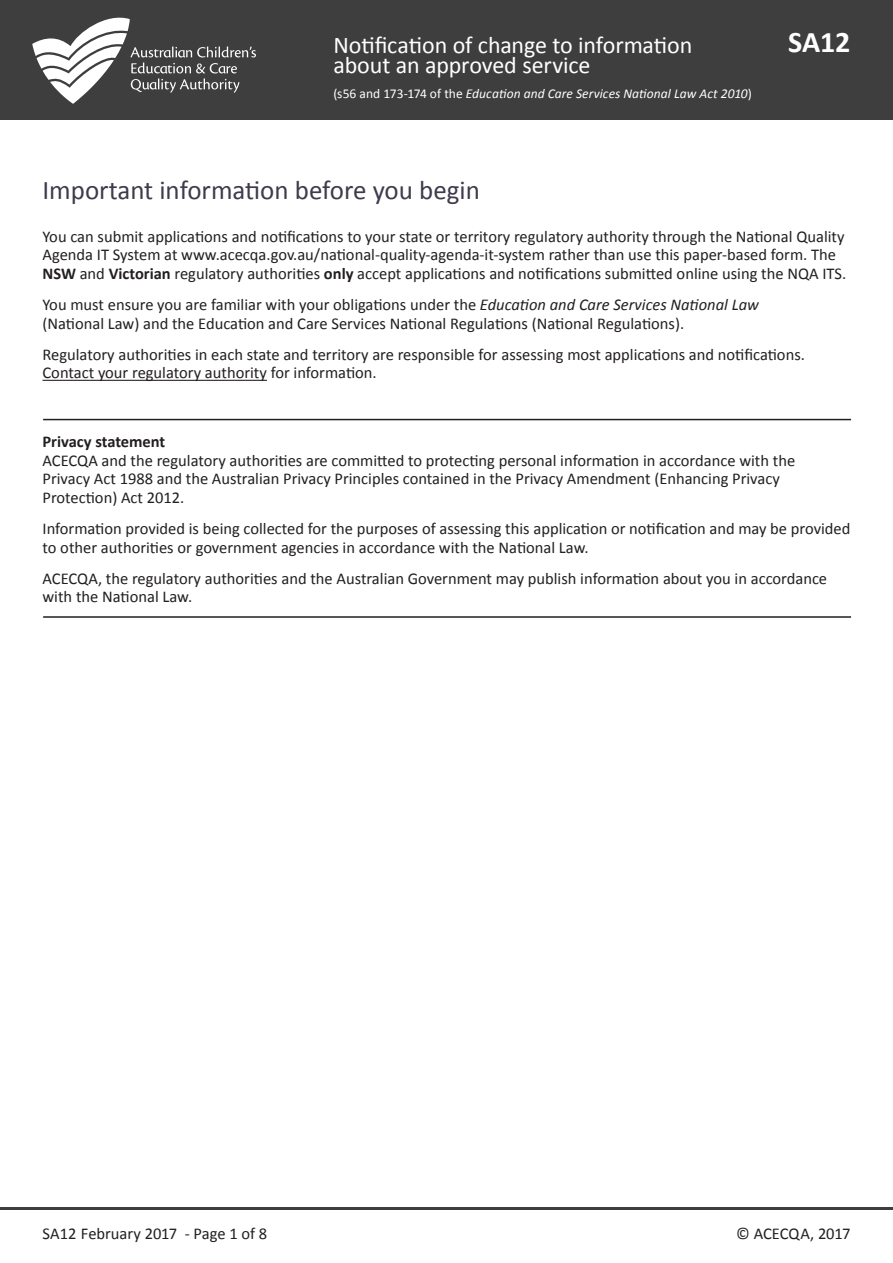
<style>
.page{position:relative;width:893px;height:1263px;background:#fff}
.page>*{position:absolute;margin:0;border:0;box-sizing:border-box;transform-origin:0 0}
.t1{font:700 30px "Calibri";color:#fff}
.Paragraph_Style6_-_L{font:27px "Calibri";color:#403a4c}
.t2{font:24px/19.5px "Calibri";letter-spacing:-.005em;color:#fff}
.Paragraph_Style7_-_L{font:16.5px/18.8px "Calibri";color:#231f20}
.Paragraph_Style2_-_L{font:700 16.5px "Calibri";color:#231f20}
.t3{font:italic 13.5px "Calibri";letter-spacing:.005em;color:#fff}
.s1{font-style:normal}
.s2{font-weight:700}
.s3{font-style:italic}
</style>
<div class="page">
<hr style="left:0;top:1207px;width:893px;height:2px;background:#3e3e3f">
<div style="left:0;top:0;width:893px;height:119px;background:#3e3e3f"></div>
<svg style="left:32px;top:17px;width:224px;height:87px"></svg>
<hr style="left:43px;top:380px;width:224px;height:1px;background:#231f20">
<hr style="left:43px;top:419px;width:808px;height:1px;background:#231f20">
<hr style="left:43px;top:616px;width:808px;height:2px;background:#231f20">
<h3 class="t2" style="left:333px;top:36px;width:360px">Notification of change to information about an approved service</h3>
<p class="t3" style="left:333px;top:84px;width:420px"><span class="s1">(s56 and 173-174 of the</span> Education and Care Services National Law Act 2010<span class="s1">)</span></p>
<h1 class="t1" style="left:788px;top:23px;width:64px">SA12</h1>
<p class="Paragraph_Style6_-_L" style="left:43px;top:173px;width:439px">Important information before you begin</p>
<p class="Paragraph_Style7_-_L" style="left:43px;top:227px;width:805px">You can submit applications and notifications to your state or territory regulatory authority through the National Quality<br>Agenda IT System at www.acecqa.gov.au/national-quality-agenda-it-system rather than use this paper-based form. The<br><span class="s2">NSW</span> and <span class="s2">Victorian</span> regulatory authorities <span class="s2">only</span> accept applications and notifications submitted online using the NQA ITS.</p>
<p class="Paragraph_Style7_-_L" style="left:43px;top:295px;width:718px">You must ensure you are familiar with your obligations under the <span class="s3">Education and Care Services National Law </span>(National Law) and the Education and Care Services National Regulations (National Regulations).</p>
<p class="Paragraph_Style7_-_L" style="left:43px;top:345px;width:764px">Regulatory authorities in each state and territory are responsible for assessing most applications and notifications.<br>Contact your regulatory authority for information.</p>
<p class="Paragraph_Style2_-_L" style="left:43px;top:431px;width:124px">Privacy statement</p>
<p class="Paragraph_Style7_-_L" style="left:43px;top:451px;width:754px">ACECQA and the regulatory authorities are committed to protecting personal information in accordance with the<br>Privacy Act 1988 and the Australian Privacy Principles contained in the Privacy Amendment (Enhancing Privacy<br>Protection) Act 2012.</p>
<p class="Paragraph_Style7_-_L" style="left:43px;top:519px;width:809px">Information provided is being collected for the purposes of assessing this application or notification and may be provided to other authorities or government agencies in accordance with the National Law.</p>
<p class="Paragraph_Style7_-_L" style="left:43px;top:569px;width:786px">ACECQA, the regulatory authorities and the Australian Government may publish information about you in accordance with the National Law.</p>
<p class="Paragraph_Style7_-_L" style="left:43px;top:1224px;width:226px">SA12 February 2017 - Page 1 of 8</p>
<p class="Paragraph_Style7_-_L" style="left:736px;top:1224px;width:116px">© ACECQA, 2017</p>
</div>
